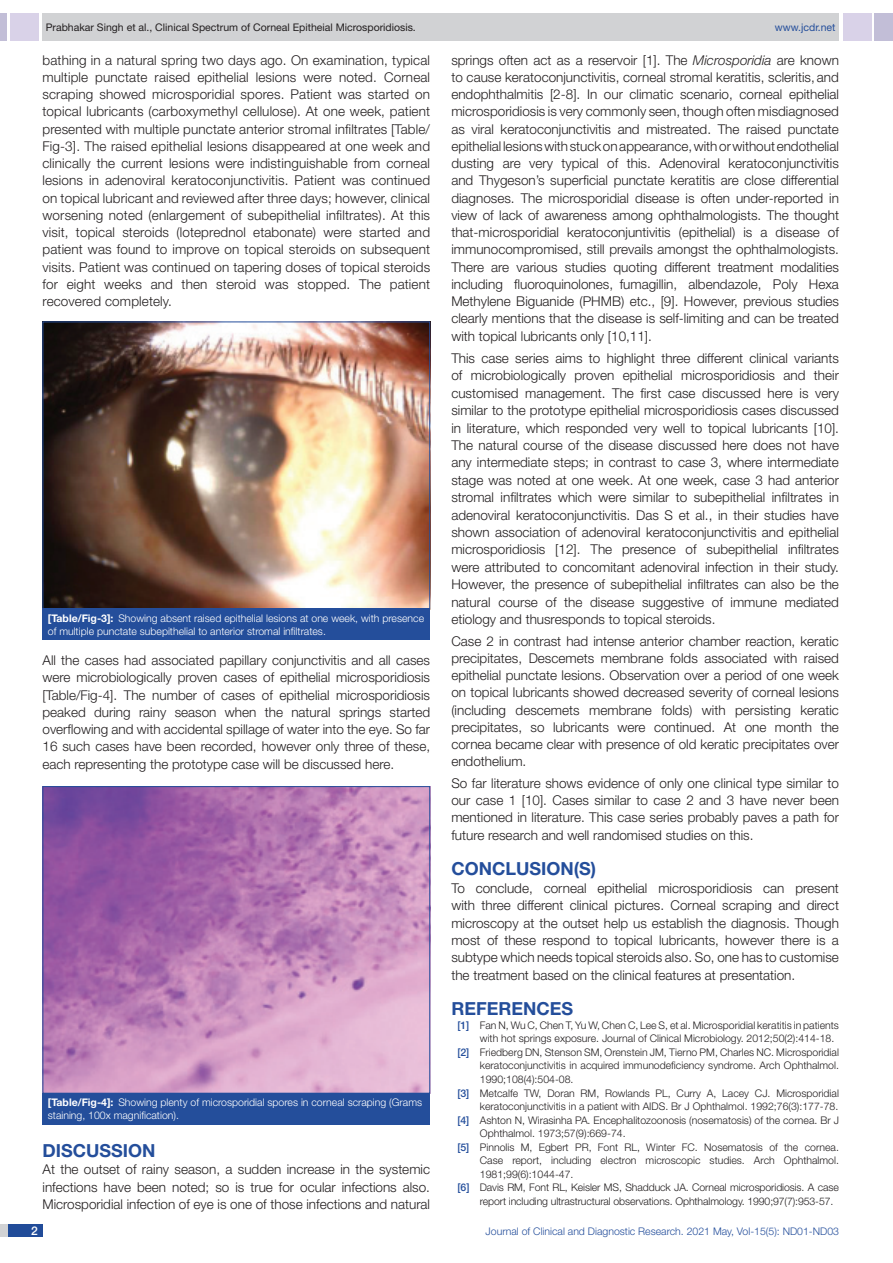
<style>
.page{position:relative;width:893px;height:1263px;background:#fff}
.page>*{position:absolute;margin:0;border:0;box-sizing:border-box;transform-origin:0 0}
.Heading{font:700 18px "Helvetica Neue";color:#244e9b}
.Body_text{font:300 13.5px/17.2px "Helvetica Neue";color:#231f20;text-align:justify}
.t1{font:500 12px "Helvetica Neue";color:#fff}
.t2{font:300 10.5px "Helvetica Neue";color:#231f20}
.TABLE_FIG{font:300 10.5px/12.6px "Helvetica Neue";color:#fff}
.t3{font:10.5px "Helvetica Neue";color:#231f20}
.t4{font:300 10.5px "Helvetica Neue";color:#244e9b}
.t5{font:10.5px "Helvetica Neue";color:#244e9b}
.s1{font-weight:700}
.s2{font-style:italic}
.s3{font-weight:500;color:#244e9b}
</style>
<div class="page">
<div style="left:0;top:13px;width:7px;height:28px;background:#c2bed7"></div>
<div style="left:10px;top:13px;width:29px;height:28px;background:#d9d2e8"></div>
<div style="left:43px;top:13px;width:796px;height:28px;background:#d1d2d4"></div>
<div style="left:875px;top:13px;width:18px;height:28px;background:#c2bed7"></div>
<div style="left:843px;top:13px;width:29px;height:28px;background:#d9d2e8"></div>
<div style="left:0;top:1224px;width:43px;height:13px;background:#d1d2d4"></div>
<div style="left:8px;top:1224px;width:35px;height:13px;background:#214c99"></div>
<img style="left:45px;top:324px;width:383px;height:283px">
<div style="left:43px;top:322px;width:387px;height:287px;border:1px solid #244e9b"></div>
<div style="left:43px;top:609px;width:387px;height:31px;background:#244e9b"></div>
<img style="left:45px;top:788px;width:383px;height:303px">
<div style="left:43px;top:786px;width:387px;height:307px;border:1px solid #244e9b"></div>
<div style="left:43px;top:1093px;width:387px;height:31px;background:#244e9b"></div>
<p class="t3" style="left:46px;top:21px;width:372px">Prabhakar Singh et al., Clinical Spectrum of Corneal Epitheial Microsporidiosis.</p>
<p class="t5" style="left:775px;top:21px;width:62px">www.jcdr.net</p>
<p class="Body_text" style="left:43px;top:51px;width:389px">bathing in a natural spring two days ago. On examination, typical multiple punctate raised epithelial lesions were noted. Corneal scraping showed microsporidial spores. Patient was started on topical lubricants (carboxymethyl cellulose). At one week, patient presented with multiple punctate anterior stromal infiltrates [Table/ Fig-3]. The raised epithelial lesions disappeared at one week and clinically the current lesions were indistinguishable from corneal lesions in adenoviral keratoconjunctivitis. Patient was continued on topical lubricant and reviewed after three days; however, clinical worsening noted (enlargement of subepithelial infiltrates). At this visit, topical steroids (loteprednol etabonate) were started and patient was found to improve on topical steroids on subsequent visits. Patient was continued on tapering doses of topical steroids for eight weeks and then steroid was stopped. The patient recovered completely.</p>
<p class="TABLE_FIG" style="left:48px;top:612px;width:378px"><span class="s1">[Table/Fig-3]:</span> Showing absent raised epithelial lesions at one week, with presence of multiple punctate subepithelial to anterior stromal infiltrates.</p>
<p class="Body_text" style="left:43px;top:651px;width:389px">All the cases had associated papillary conjunctivitis and all cases were microbiologically proven cases of epithelial microsporidiosis [Table/Fig-4]. The number of cases of epithelial microsporidiosis peaked during rainy season when the natural springs started overflowing and with accidental spillage of water into the eye. So far 16 such cases have been recorded, however only three of these, each representing the prototype case will be discussed here.</p>
<p class="TABLE_FIG" style="left:48px;top:1096px;width:376px"><span class="s1">[Table/Fig-4]:</span> Showing plenty of microsporidial spores in corneal scraping (Grams staining, 100x magnification).</p>
<p class="Heading" style="left:43px;top:1139px;width:100px">DISCUSSION</p>
<p class="Body_text" style="left:43px;top:1160px;width:389px">At the outset of rainy season, a sudden increase in the systemic infections have been noted; so is true for ocular infections also.<br>Microsporidial infection of eye is one of those infections and natural</p>
<p class="Body_text" style="left:451px;top:51px;width:389px">springs often act as a reservoir [1]. The <span class="s2">Microsporidia</span> are known to cause keratoconjunctivitis, corneal stromal keratitis, scleritis, and endophthalmitis [2-8]. In our climatic scenario, corneal epithelial microsporidiosis is very commonly seen, though often misdiagnosed as viral keratoconjunctivitis and mistreated. The raised punctate epithelial lesions with stuck on appearance, with or without endothelial dusting are very typical of this. Adenoviral keratoconjunctivitis and Thygeson’s superficial punctate keratitis are close differential diagnoses. The microsporidial disease is often under-reported in view of lack of awareness among ophthalmologists. The thought that-microsporidial keratoconjuntivitis (epithelial) is a disease of immunocompromised, still prevails amongst the ophthalmologists.<br>There are various studies quoting different treatment modalities including fluoroquinolones, fumagillin, albendazole, Poly Hexa Methylene Biguanide (PHMB) etc., [9]. However, previous studies clearly mentions that the disease is self-limiting and can be treated with topical lubricants only [10,11].</p>
<p class="Body_text" style="left:451px;top:349px;width:389px">This case series aims to highlight three different clinical variants of microbiologically proven epithelial microsporidiosis and their customised management. The first case discussed here is very similar to the prototype epithelial microsporidiosis cases discussed in literature, which responded very well to topical lubricants [10].<br>The natural course of the disease discussed here does not have any intermediate steps; in contrast to case 3, where intermediate stage was noted at one week. At one week, case 3 had anterior stromal infiltrates which were similar to subepithelial infiltrates in adenoviral keratoconjunctivitis. Das S et al., in their studies have shown association of adenoviral keratoconjunctivitis and epithelial microsporidiosis [12]. The presence of subepithelial infiltrates were attributed to concomitant adenoviral infection in their study.<br>However, the presence of subepithelial infiltrates can also be the natural course of the disease suggestive of immune mediated etiology and thusresponds to topical steroids.</p>
<p class="Body_text" style="left:451px;top:632px;width:389px">Case 2 in contrast had intense anterior chamber reaction, keratic precipitates, Descemets membrane folds associated with raised epithelial punctate lesions. Observation over a period of one week on topical lubricants showed decreased severity of corneal lesions (including descemets membrane folds) with persisting keratic precipitates, so lubricants were continued. At one month the cornea became clear with presence of old keratic precipitates over endothelium.</p>
<p class="Body_text" style="left:451px;top:774px;width:389px">So far literature shows evidence of only one clinical type similar to our case 1 [10]. Cases similar to case 2 and 3 have never been mentioned in literature. This case series probably paves a path for future research and well randomised studies on this.</p>
<p class="Heading" style="left:451px;top:858px;width:146px">CONCLUSION (S)</p>
<p class="Body_text" style="left:451px;top:879px;width:389px">To conclude, corneal epithelial microsporidiosis can present with three different clinical pictures. Corneal scraping and direct microscopy at the outset help us establish the diagnosis. Though most of these respond to topical lubricants, however there is a subtype which needs topical steroids also. So, one has to customise the treatment based on the clinical features at presentation.</p>
<p class="Heading" style="left:451px;top:998px;width:49px">REFEREN</p>
<p class="Heading" style="left:536px;top:998px;width:38px">CES</p>
<p class="t2" style="left:457px;top:1019px;width:383px"><span class="s3">[1]</span> Fan N, Wu C, Chen T, Yu W, Chen C, Lee S, et al. Microsporidial keratitis in patients</p>
<p class="t2" style="left:480px;top:1032px;width:356px">with hot springs exposure. Journal of Clinical Microbiology. 2012;50(2):414-18.</p>
<p class="t2" style="left:457px;top:1046px;width:383px"><span class="s3">[2]</span> Friedberg DN, Stenson SM, Orenstein JM, Tierno PM, Charles NC. Microsporidial</p>
<p class="t2" style="left:480px;top:1059px;width:361px">keratoconjunctivitis in acquired immunodeficiency syndrome. Arch Ophthalmol.</p>
<p class="t2" style="left:480px;top:1073px;width:95px">1990;108(4):504-08.</p>
<p class="t2" style="left:457px;top:1086px;width:383px"><span class="s3">[3]</span> Metcalfe TW, Doran RM, Rowlands PL, Curry A, Lacey CJ. Microsporidial</p>
<p class="t2" style="left:480px;top:1100px;width:360px">keratoconjunctivitis in a patient with AIDS. Br J Ophthalmol. 1992;76(3):177-78.</p>
<p class="t2" style="left:457px;top:1113px;width:383px"><span class="s3">[4]</span> Ashton N, Wirasinha PA. Encephalitozoonosis (nosematosis) of the cornea. Br J</p>
<p class="t2" style="left:480px;top:1127px;width:147px">Ophthalmol. 1973;57(9):669-74.</p>
<p class="t2" style="left:457px;top:1140px;width:383px"><span class="s3">[5]</span> Pinnolis M, Egbert PR, Font RL, Winter FC. Nosematosis of the cornea.</p>
<p class="t2" style="left:480px;top:1154px;width:361px">Case report, including electron microscopic studies. Arch Ophthalmol.</p>
<p class="t2" style="left:480px;top:1167px;width:95px">1981;99(6):1044-47.</p>
<p class="t2" style="left:458px;top:1181px;width:383px"><span class="s3">[6]</span> Davis RM, Font RL, Keisler MS, Shadduck JA. Corneal microsporidiosis. A case</p>
<p class="t2" style="left:480px;top:1194px;width:355px">report including ultrastructural observations. Ophthalmology. 1990;97(7):953-57.</p>
<p class="t1" style="left:31px;top:1223px;width:8px">2</p>
<p class="t4" style="left:486px;top:1225px;width:355px">Journal of Clinical and Diagnostic Research. 2021 May, Vol-15(5): ND01-ND03</p>
</div>
